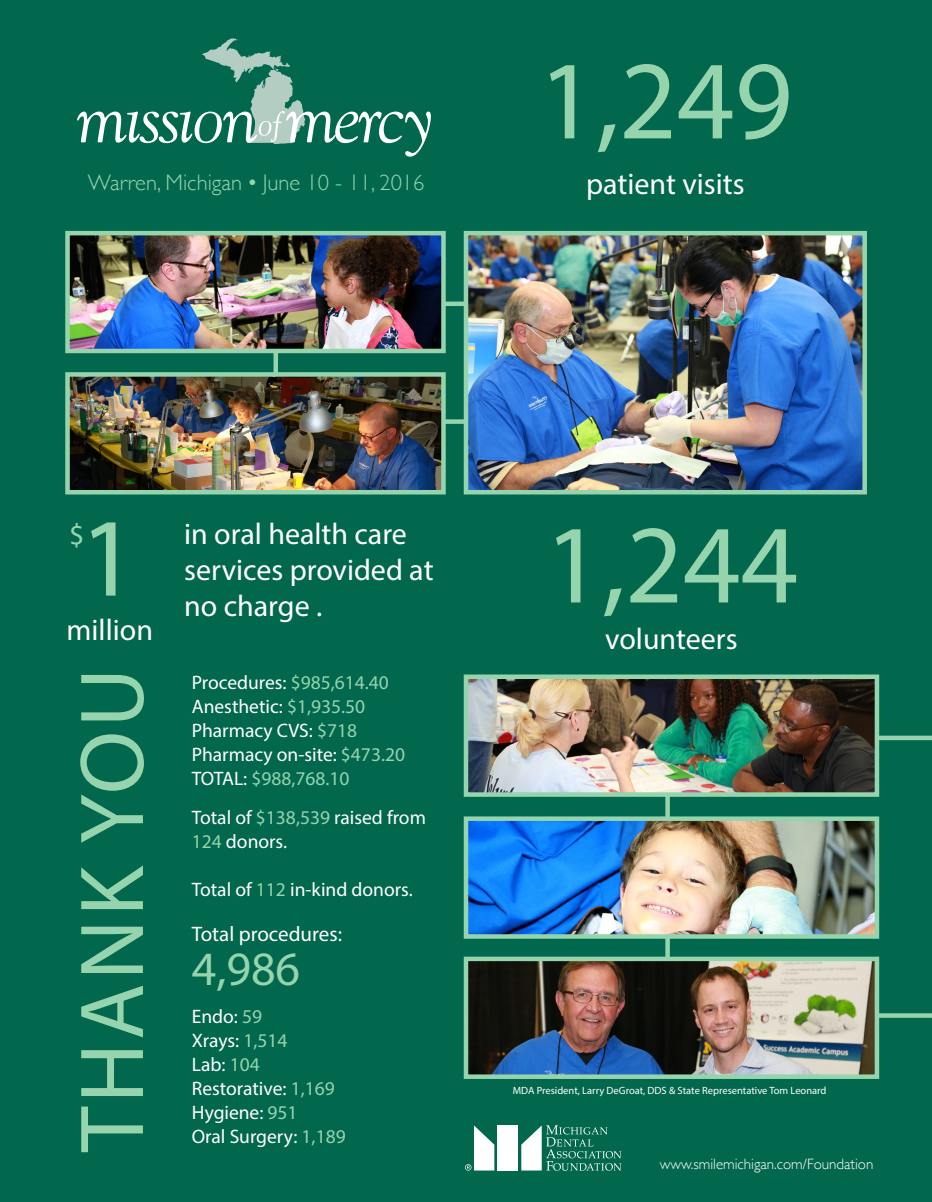
<style>
.page{position:relative;width:932px;height:1202px;background:#01674d}
.page>*{position:absolute;margin:0;border:0;box-sizing:border-box;transform-origin:0 0}
.t1{font:112.5px "Myriad Pro";color:#95d4ad}
.t2{font:91.5px "Myriad Pro";letter-spacing:.04em;color:#95d4ad}
.t3{font:48px "Myriad Pro";color:#95d4ad}
.t4{font:30px/36px "Myriad Pro";color:#fff}
.t5{font:30px "Myriad Pro";color:#95d4ad}
.t6{font:300 22.5px "Gill Sans";color:#95d4ad}
.t7{font:21px "Myriad Pro";color:#fff}
.t8{font:19.5px/24px "Myriad Pro";color:#fff}
.t9{font:19.5px "Myriad Pro";color:#95d4ad}
.t10{font:300 15px "Gill Sans";color:#fff}
.t11{font:10.5px "Myriad Pro";color:#fff}
.s1{font-weight:400}
.s2{color:#95d4ad}
.s3{color:#fff}
</style>
<div class="page">
<svg style="left:665px;top:735px;width:267px;height:282px"></svg>
<img style="left:469px;top:236px;width:392px;height:253px">
<div style="left:464px;top:231px;width:402px;height:263px;border:4px solid #95d4ad"></div>
<svg style="left:77px;top:38px;width:354px;height:119px"></svg>
<img style="left:70px;top:236px;width:371px;height:112px">
<div style="left:65px;top:231px;width:381px;height:122px;border:4px solid #95d4ad"></div>
<img style="left:70px;top:377px;width:371px;height:112px">
<div style="left:65px;top:372px;width:381px;height:122px;border:4px solid #95d4ad"></div>
<img style="left:469px;top:679px;width:405px;height:112px">
<div style="left:464px;top:674px;width:415px;height:122px;border:4px solid #95d4ad"></div>
<img style="left:469px;top:821px;width:405px;height:112px">
<div style="left:464px;top:816px;width:415px;height:122px;border:4px solid #95d4ad"></div>
<img style="left:469px;top:961px;width:405px;height:113px">
<div style="left:464px;top:956px;width:415px;height:123px;border:4px solid #95d4ad"></div>
<div style="left:497px;top:1125px;width:21px;height:45px;background:#fff"></div>
<svg style="left:465px;top:1125px;width:29px;height:45px"></svg>
<svg style="left:521px;top:1125px;width:100px;height:45px"></svg>
<p class="t6" style="left:88px;top:165px;width:338px">Warren, Michigan <span class="s1">•</span> June 10 - 11, 2016</p>
<p class="t1" style="left:538px;top:31px;width:256px">1,249</p>
<p class="t4" style="left:586px;top:165px;width:160px">patient visits</p>
<p class="t5" style="left:69px;top:516px;width:17px">$</p>
<p class="t4" style="left:184px;top:515px;width:251px">in oral health care services provided at no charge .</p>
<p class="t1" style="left:544px;top:495px;width:256px">1,244</p>
<p class="t4" style="left:605px;top:620px;width:134px">volunteers</p>
<p class="t2" style="left:56px;top:1152px;width:485px;rotate:-90deg">THANK YOU</p>
<p class="t8" style="left:192px;top:670px;width:199px">Procedures: <span class="s2">$985,614.40</span></p>
<p class="t1" style="left:79px;top:488px;width:59px">1</p>
<p class="t4" style="left:67px;top:611px;width:88px">million</p>
<p class="t8" style="left:192px;top:694px;width:175px">Anesthetic: <span class="s2">$1,935.50</span></p>
<p class="t8" style="left:192px;top:718px;width:167px">Pharmacy CVS: <span class="s2">$718</span></p>
<p class="t8" style="left:192px;top:742px;width:215px">Pharmacy on-site: <span class="s2">$473.20</span></p>
<p class="t9" style="left:192px;top:766px;width:159px"><span class="s3">TOTAL:</span> $988,768.10</p>
<p class="t8" style="left:192px;top:805px;width:236px">Total of <span class="s2">$138,539</span> raised from<br><span class="s2">124</span> donors.</p>
<p class="t8" style="left:192px;top:877px;width:222px">Total of <span class="s2">112</span> in-kind donors.</p>
<p class="t7" style="left:192px;top:921px;width:152px">Total procedures:</p>
<p class="t3" style="left:192px;top:939px;width:110px">4,986</p>
<p class="t8" style="left:192px;top:1004px;width:72px">Endo: <span class="s2">59</span></p>
<p class="t8" style="left:192px;top:1028px;width:97px">Xrays: <span class="s2">1,514</span></p>
<p class="t8" style="left:192px;top:1052px;width:69px">Lab: <span class="s2">104</span></p>
<p class="t8" style="left:192px;top:1076px;width:144px">Restorative: <span class="s2">1,169</span></p>
<p class="t8" style="left:192px;top:1100px;width:107px">Hygiene: <span class="s2">951</span></p>
<p class="t8" style="left:192px;top:1124px;width:155px">Oral Surgery: <span class="s2">1,189</span></p>
<p class="t11" style="left:513px;top:1084px;width:315px">MDA President, Larry DeGroat, DDS &amp; State Representative Tom Leonard</p>
<p class="t10" style="left:659px;top:1152px;width:215px">www.smilemichigan.com/Foundation</p>
</div>
